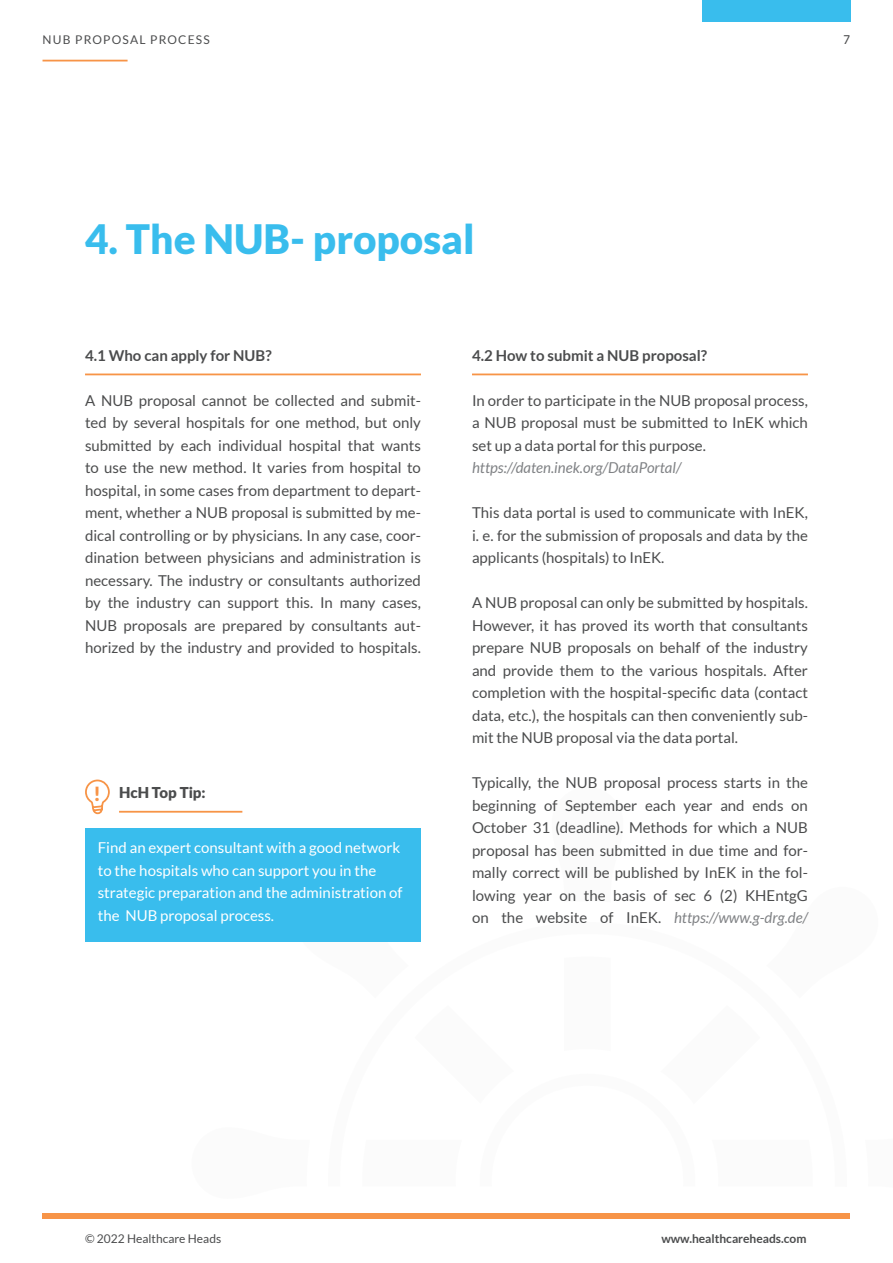
<style>
.page{position:relative;width:893px;height:1263px;background:#fff}
.page>*{position:absolute;margin:0;border:0;box-sizing:border-box;transform-origin:0 0}
.t1{font:900 40.5px "Lato";color:#39bded}
.Body{font:900 19.5px "Lato";color:#f79447}
.Body-2{font:15px/22.5px "Lato";color:#4b4c4d;text-align:justify}
.Body-3{font:15px/22.5px "Lato";color:#fff}
.Body-4{font:700 15px "Lato";color:#4b4c4d}
.Body-5{font:italic 15px "Lato";color:#808285}
.Body-6{font:900 15px "Lato";color:#4b4c4d}
.t2{font:700 12px "Lato";color:#4b4c4d}
.t3{font:12px "Lato";color:#4b4c4d}
.t4{font:12px "Lato";letter-spacing:.1em;color:#4b4c4d}
.t5{font:12px "Tahoma";color:#4b4c4d}
.s1{font-style:italic;color:#808285}
</style>
<div class="page">
<hr style="left:43px;top:60px;width:85px;height:1px;background:#f79447">
<div style="left:43px;top:1213px;width:807px;height:5px;background:#f79447"></div>
<div style="left:702px;top:0;width:148px;height:21px;background:#39bded"></div>
<hr style="left:85px;top:373px;width:336px;height:2px;background:#f79447">
<hr style="left:472px;top:373px;width:336px;height:2px;background:#f79447">
<div style="left:85px;top:828px;width:336px;height:114px;background:#39bded"></div>
<hr style="left:119px;top:811px;width:123px;height:2px;background:#f79447">
<svg style="left:85px;top:779px;width:25px;height:36px"></svg>
<p class="t4" style="left:43px;top:33px;width:169px">NUB PROPOSAL PROCESS</p>
<p class="t5" style="left:843px;top:31px;width:8px">7</p>
<p class="t1" style="left:85px;top:215px;width:391px">4. The NUB- proposal</p>
<p class="Body-4" style="left:85px;top:347px;width:188px">4.1 Who can apply for NUB?</p>
<p class="Body-2" style="left:85px;top:389px;width:337px">A NUB proposal cannot be collected and submit&shy;ted by several hospitals for one method, but only submitted by each individual hospital that wants to use the new method. It varies from hospital to hospital, in some cases from department to depart&shy;ment, whether a NUB proposal is submitted by me&shy;dical controlling or by physicians. In any case, coor&shy;dination between physicians and administration is necessary. The industry or consultants authorized by the industry can support this. In many cases, NUB proposals are prepared by consultants aut&shy;horized by the industry and provided to hospitals.</p>
<p class="Body" style="left:94px;top:782px;width:9px">!</p>
<p class="Body-6" style="left:119px;top:784px;width:88px">HcH Top Tip:</p>
<p class="Body-3" style="left:98px;top:836px;width:306px">Find an expert consultant with a good network to the hospitals who can support you in the strategic preparation and the administration of the NUB proposal process.</p>
<p class="Body-4" style="left:472px;top:347px;width:237px">4.2 How to submit a NUB proposal?</p>
<p class="Body-2" style="left:472px;top:389px;width:337px">In order to participate in the NUB proposal process, a NUB proposal must be submitted to InEK which set up a data portal for this purpose.</p>
<p class="Body-5" style="left:472px;top:459px;width:211px">https://daten.inek.org/DataPortal/</p>
<p class="Body-2" style="left:472px;top:501px;width:337px">This data portal is used to communicate with InEK, i. e. for the submission of proposals and data by the applicants (hospitals) to InEK.</p>
<p class="Body-2" style="left:472px;top:591px;width:337px">A NUB proposal can only be submitted by hospitals.<br>However, it has proved its worth that consultants prepare NUB proposals on behalf of the industry and provide them to the various hospitals. After completion with the hospital-specific data (contact data, etc.), the hospitals can then conveniently sub&shy;mit the NUB proposal via the data portal.</p>
<p class="Body-2" style="left:472px;top:771px;width:337px">Typically, the NUB proposal process starts in the beginning of September each year and ends on October 31 (deadline). Methods for which a NUB proposal has been submitted in due time and for&shy;mally correct will be published by InEK in the fol&shy;lowing year on the basis of sec 6 (2) KHEntgG on the website of InEK. <span class="s1">https://www.g-drg.de/</span></p>
<p class="t3" style="left:85px;top:1232px;width:138px">© 2022 Healthcare Heads</p>
<p class="t2" style="left:661px;top:1231px;width:147px">www.healthcareheads.com</p>
</div>
